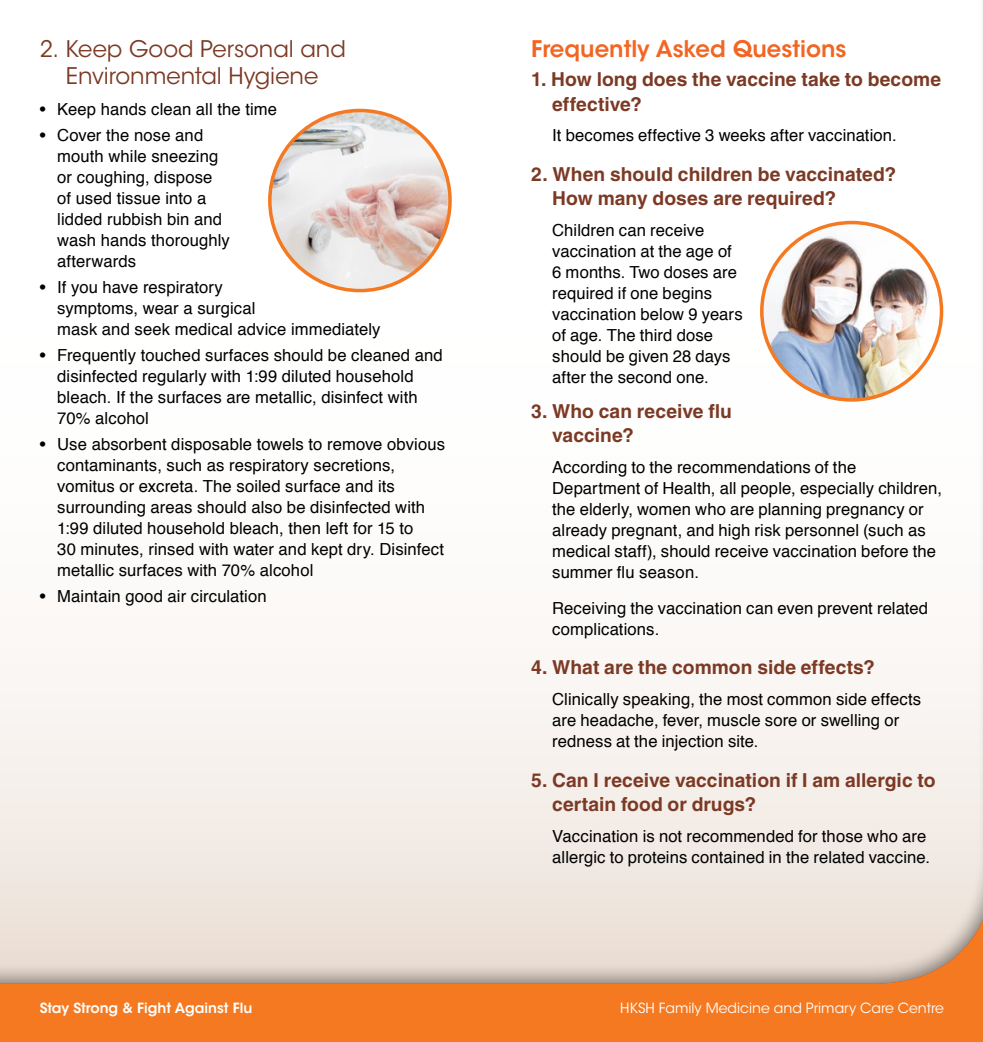
<style>
.page{position:relative;width:983px;height:1042px;background:#fff}
.page>*{position:absolute;margin:0;border:0;box-sizing:border-box;transform-origin:0 0}
.t1{font:22.75px/27.3px "ITC Avant Garde Std";color:#7c3a25;text-align:center}
.t2{font:600 22.75px "ITC Avant Garde Std";color:#f26522}
.t3{font:700 19.25px/24.5px "Helvetica LT Std";color:#7c3a25}
.t4{font:16.62px/21px "Helvetica";letter-spacing:.005em;color:#000}
.t5{font:14px "ITC Avant Garde Std";color:#fff}
.t6{font:600 14px "ITC Avant Garde Std";color:#fff}
.s1{font-family:"Helvetica LT Std"}
</style>
<div class="page">
<div style="left:0;top:0;width:982px;height:1042px;background:#f47920"></div>
<div style="left:0;top:0;width:982px;height:986px;background:#000;opacity:.5"></div>
<img style="left:270px;top:110px;width:180px;height:181px;border-radius:90px">
<div style="left:268px;top:109px;width:183px;height:183px;border:4px solid #f47920;border-radius:50%"></div>
<img style="left:761px;top:222px;width:180px;height:178px">
<div style="left:759px;top:221px;width:184px;height:181px;border:4px solid #f47920;border-radius:50%"></div>
<h1 class="t1" style="left:40px;top:35px;width:308px">2. Keep Good Personal and<br>Environmental Hygiene</h1>
<p class="t4" style="left:40px;top:99px;width:239px"><span class="s1">•</span> Keep hands clean all the time</p>
<p class="t4" style="left:57px;top:125px;width:174px;text-indent:-18px"><span class="s1">•</span> Cover the nose and mouth while sneezing or coughing, dispose of used tissue into a lidded rubbish bin and wash hands thoroughly afterwards</p>
<p class="t4" style="left:57px;top:277px;width:324px;text-indent:-18px"><span class="s1">•</span> If you have respiratory<br>symptoms, wear a surgical<br>mask and seek medical advice immediately</p>
<p class="t4" style="left:57px;top:345px;width:387px;text-indent:-18px"><span class="s1">•</span> Frequently touched surfaces should be cleaned and disinfected regularly with 1:99 diluted household bleach. If the surfaces are metallic, disinfect with 70% alcohol</p>
<p class="t4" style="left:57px;top:434px;width:389px;text-indent:-18px"><span class="s1">•</span> Use absorbent disposable towels to remove obvious contaminants, such as respiratory secretions, vomitus or excreta. The soiled surface and its surrounding areas should also be disinfected with 1:99 diluted household bleach, then left for 15 to<br>30 minutes, rinsed with water and kept dry. Disinfect metallic surfaces with 70% alcohol</p>
<p class="t4" style="left:40px;top:586px;width:228px"><span class="s1">•</span> Maintain good air circulation</p>
<h1 class="t2" style="left:531px;top:34px;width:317px">Frequently Asked Questions</h1>
<p class="t3" style="left:552px;top:67px;width:390px;text-indent:-21px">1. How long does the vaccine take to become effective?</p>
<p class="t4" style="left:552px;top:126px;width:346px">It becomes effective 3 weeks after vaccination.</p>
<p class="t3" style="left:552px;top:161px;width:345px;text-indent:-21px">2. When should children be vaccinated?<br>How many doses are required?</p>
<p class="t4" style="left:552px;top:220px;width:192px">Children can receive vaccination at the age of<br>6 months. Two doses are required if one begins vaccination below 9 years of age. The third dose should be given 28 days after the second one.</p>
<p class="t3" style="left:552px;top:398px;width:181px;text-indent:-21px">3. Who can receive flu vaccine?</p>
<p class="t4" style="left:552px;top:457px;width:391px">According to the recommendations of the Department of Health, all people, especially children, the elderly, women who are planning pregnancy or already pregnant, and high risk personnel (such as medical staff), should receive vaccination before the summer flu season.</p>
<p class="t4" style="left:552px;top:598px;width:377px">Receiving the vaccination can even prevent related complications.</p>
<p class="t3" style="left:531px;top:655px;width:345px">4. What are the common side effects?</p>
<p class="t4" style="left:552px;top:689px;width:370px">Clinically speaking, the most common side effects are headache, fever, muscle sore or swelling or redness at the injection site.</p>
<p class="t3" style="left:552px;top:767px;width:385px;text-indent:-21px">5. Can I receive vaccination if I am allergic to certain food or drugs?</p>
<p class="t4" style="left:552px;top:826px;width:379px">Vaccination is not recommended for those who are allergic to proteins contained in the related vaccine.</p>
<p class="t6" style="left:40px;top:999px;width:214px">Stay Strong &amp; Fight Against Flu</p>
<p class="t6" style="left:53px;top:999px;width:330px">Haematological Cancer Plasma Cell Myeloma</p>
<p class="t5" style="left:620px;top:999px;width:325px">HKSH Family Medicine and Primary Care Centre</p>
<p class="t5" style="left:698px;top:999px;width:231px">Comprehensive Oncology Centre</p>
</div>
